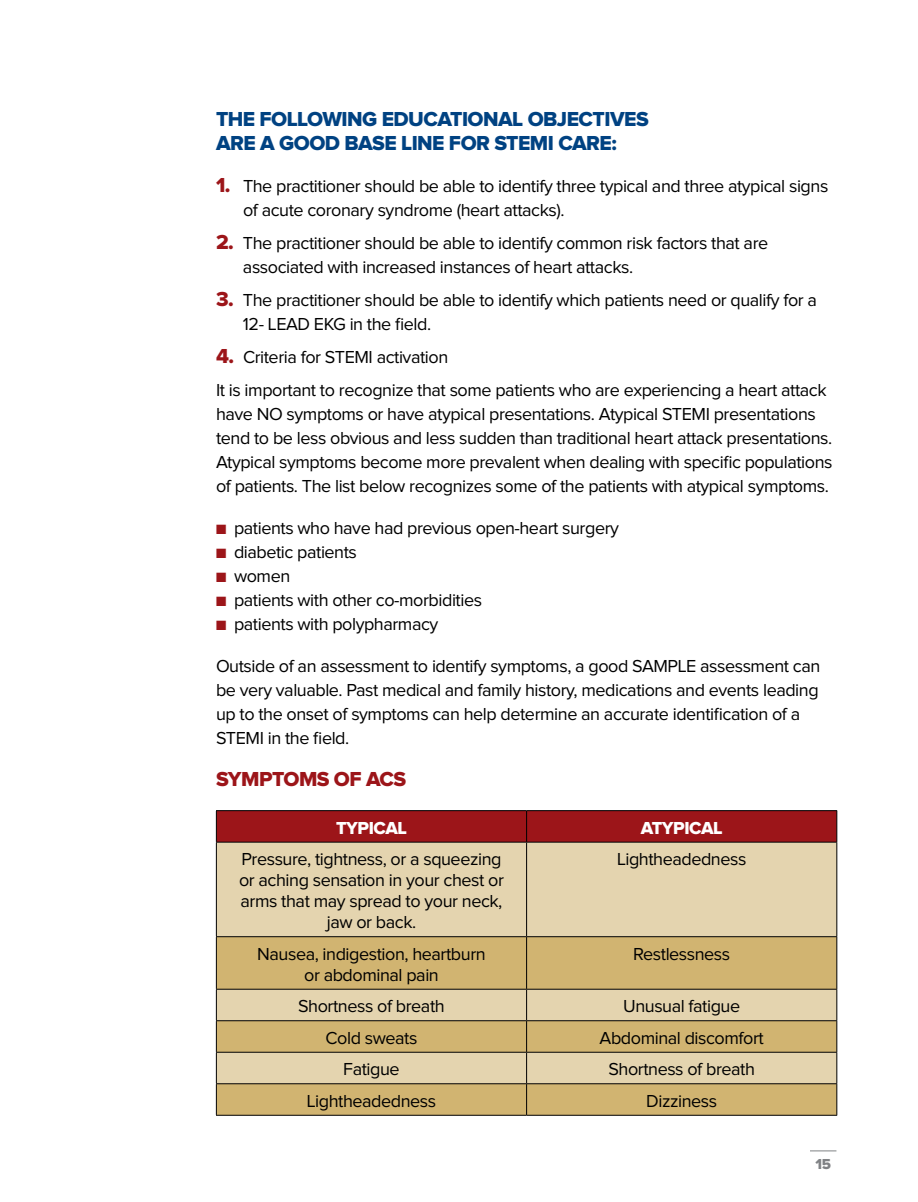
<style>
.page{position:relative;width:918px;height:1202px;background:#fff}
.page>*{position:absolute;margin:0;border:0;box-sizing:border-box;transform-origin:0 0}
.t1{font:21px/24px "Proxima Nova Extrabld";letter-spacing:-.025em;color:#004282}
.t2{font:21px "Proxima Nova Extrabld";letter-spacing:-.025em;color:#9c1519}
.t3{font:18px/24px "Proxima Nova";letter-spacing:-.025em;color:#000}
.t4{font:18px "Proxima Nova Extrabld";letter-spacing:-.025em;color:#fff}
.t5{font:15px "Proxima Nova Extrabld";color:#808285}
.s1{font-family:"Proxima Nova Extrabld";font-size:21px;color:#9c1519}
.s2{color:#9c1519}
</style>
<div class="page">
<svg style="left:810px;top:1150px;width:26px;height:1px"></svg>
<div style="left:217px;top:811px;width:619px;height:30px;background:#9c1519"></div>
<div style="left:217px;top:842px;width:619px;height:94px;background:#e4d4af"></div>
<svg style="left:217px;top:937px;width:619px;height:177px;background:#d5bc85"></svg>
<hr style="left:216px;top:810px;width:311px;height:1px;background:#000">
<hr style="left:216px;top:811px;width:1px;height:30px;background:#000">
<hr style="left:527px;top:810px;width:310px;height:1px;background:#000">
<hr style="left:526px;top:811px;width:1px;height:30px;background:#000">
<hr style="left:836px;top:811px;width:1px;height:30px;background:#000">
<hr style="left:216px;top:841px;width:311px;height:1px;background:#000">
<hr style="left:216px;top:842px;width:1px;height:94px;background:#000">
<hr style="left:527px;top:841px;width:310px;height:1px;background:#000">
<hr style="left:526px;top:842px;width:1px;height:94px;background:#000">
<hr style="left:836px;top:842px;width:1px;height:94px;background:#000">
<hr style="left:216px;top:936px;width:311px;height:1px;background:#000">
<hr style="left:216px;top:937px;width:1px;height:51px;background:#000">
<hr style="left:527px;top:936px;width:310px;height:1px;background:#000">
<hr style="left:526px;top:937px;width:1px;height:51px;background:#000">
<hr style="left:836px;top:937px;width:1px;height:51px;background:#000">
<hr style="left:216px;top:988px;width:311px;height:1px;background:#000">
<hr style="left:216px;top:989px;width:1px;height:31px;background:#000">
<hr style="left:527px;top:988px;width:310px;height:1px;background:#000">
<hr style="left:526px;top:989px;width:1px;height:31px;background:#000">
<hr style="left:836px;top:989px;width:1px;height:31px;background:#000">
<hr style="left:216px;top:1020px;width:311px;height:1px;background:#000">
<hr style="left:216px;top:1021px;width:1px;height:30px;background:#000">
<hr style="left:527px;top:1020px;width:310px;height:1px;background:#000">
<hr style="left:526px;top:1021px;width:1px;height:30px;background:#000">
<hr style="left:836px;top:1021px;width:1px;height:30px;background:#000">
<hr style="left:216px;top:1051px;width:311px;height:1px;background:#000">
<hr style="left:216px;top:1052px;width:1px;height:31px;background:#000">
<hr style="left:527px;top:1051px;width:310px;height:1px;background:#000">
<hr style="left:526px;top:1052px;width:1px;height:31px;background:#000">
<hr style="left:836px;top:1052px;width:1px;height:31px;background:#000">
<hr style="left:216px;top:1083px;width:311px;height:1px;background:#000">
<hr style="left:216px;top:1084px;width:1px;height:30px;background:#000">
<hr style="left:527px;top:1083px;width:310px;height:1px;background:#000">
<hr style="left:526px;top:1084px;width:1px;height:30px;background:#000">
<hr style="left:836px;top:1084px;width:1px;height:30px;background:#000">
<hr style="left:216px;top:1114px;width:311px;height:1px;background:#000">
<hr style="left:527px;top:1114px;width:310px;height:1px;background:#000">
<p class="t1" style="left:216px;top:108px;width:434px">THE FOLLOWING EDUCATIONAL OBJECTIVES<br>ARE A GOOD BASE LINE FOR STEMI CARE:</p>
<p class="t3" style="left:243px;top:175px;width:587px;text-indent:-27px"><span class="s1">1.</span> The practitioner should be able to identify three typical and three atypical signs of acute coronary syndrome (heart attacks).</p>
<p class="t3" style="left:243px;top:232px;width:527px;text-indent:-27px"><span class="s1">2.</span> The practitioner should be able to identify common risk factors that are associated with increased instances of heart attacks.</p>
<p class="t3" style="left:243px;top:289px;width:576px;text-indent:-27px"><span class="s1">3.</span> The practitioner should be able to identify which patients need or qualify for a<br>12- LEAD EKG in the field.</p>
<p class="t3" style="left:216px;top:341px;width:612px;line-height:33px"><span class="s1">4.</span> Criteria for STEMI activation<br>It is important to recognize that some patients who are experiencing a heart attack</p>
<p class="t3" style="left:216px;top:403px;width:618px">have NO symptoms or have atypical presentations. Atypical STEMI presentations tend to be less obvious and less sudden than traditional heart attack presentations.<br>Atypical symptoms become more prevalent when dealing with specific populations of patients. The list below recognizes some of the patients with atypical symptoms.</p>
<p class="t3" style="left:216px;top:517px;width:405px"><span class="s2">■</span> patients who have had previous open-heart surgery</p>
<p class="t3" style="left:216px;top:541px;width:142px"><span class="s2">■</span> diabetic patients</p>
<p class="t3" style="left:216px;top:565px;width:76px"><span class="s2">■</span> women</p>
<p class="t3" style="left:216px;top:589px;width:268px"><span class="s2">■</span> patients with other co-morbidities</p>
<p class="t3" style="left:216px;top:613px;width:224px"><span class="s2">■</span> patients with polypharmacy</p>
<p class="t3" style="left:216px;top:655px;width:606px">Outside of an assessment to identify symptoms, a good SAMPLE assessment can be very valuable. Past medical and family history, medications and events leading up to the onset of symptoms can help determine an accurate identification of a STEMI in the field.</p>
<p class="t2" style="left:216px;top:769px;width:192px">SYMPTOMS OF ACS</p>
<p class="t4" style="left:336px;top:819px;width:72px">TYPICAL</p>
<p class="t4" style="left:641px;top:819px;width:83px">ATYPICAL</p>
<p class="t3" style="left:239px;top:849px;width:266px;line-height:21px;text-align:center">Pressure, tightness, or a squeezing or aching sensation in your chest or arms that may spread to your neck, jaw or back.</p>
<p class="t3" style="left:617px;top:847px;width:131px">Lightheadedness</p>
<p class="t3" style="left:257px;top:943px;width:230px;line-height:21px;text-align:center">Nausea, indigestion, heartburn or abdominal pain</p>
<p class="t3" style="left:633px;top:942px;width:99px">Restlessness</p>
<p class="t3" style="left:298px;top:994px;width:148px">Shortness of breath</p>
<p class="t3" style="left:623px;top:994px;width:119px">Unusual fatigue</p>
<p class="t3" style="left:326px;top:1026px;width:93px">Cold sweats</p>
<p class="t3" style="left:600px;top:1026px;width:166px">Abdominal discomfort</p>
<p class="t3" style="left:343px;top:1057px;width:58px">Fatigue</p>
<p class="t3" style="left:608px;top:1057px;width:148px">Shortness of breath</p>
<p class="t3" style="left:307px;top:1089px;width:131px">Lightheadedness</p>
<p class="t3" style="left:646px;top:1089px;width:72px">Dizziness</p>
<p class="t5" style="left:815px;top:1157px;width:17px">15</p>
</div>
